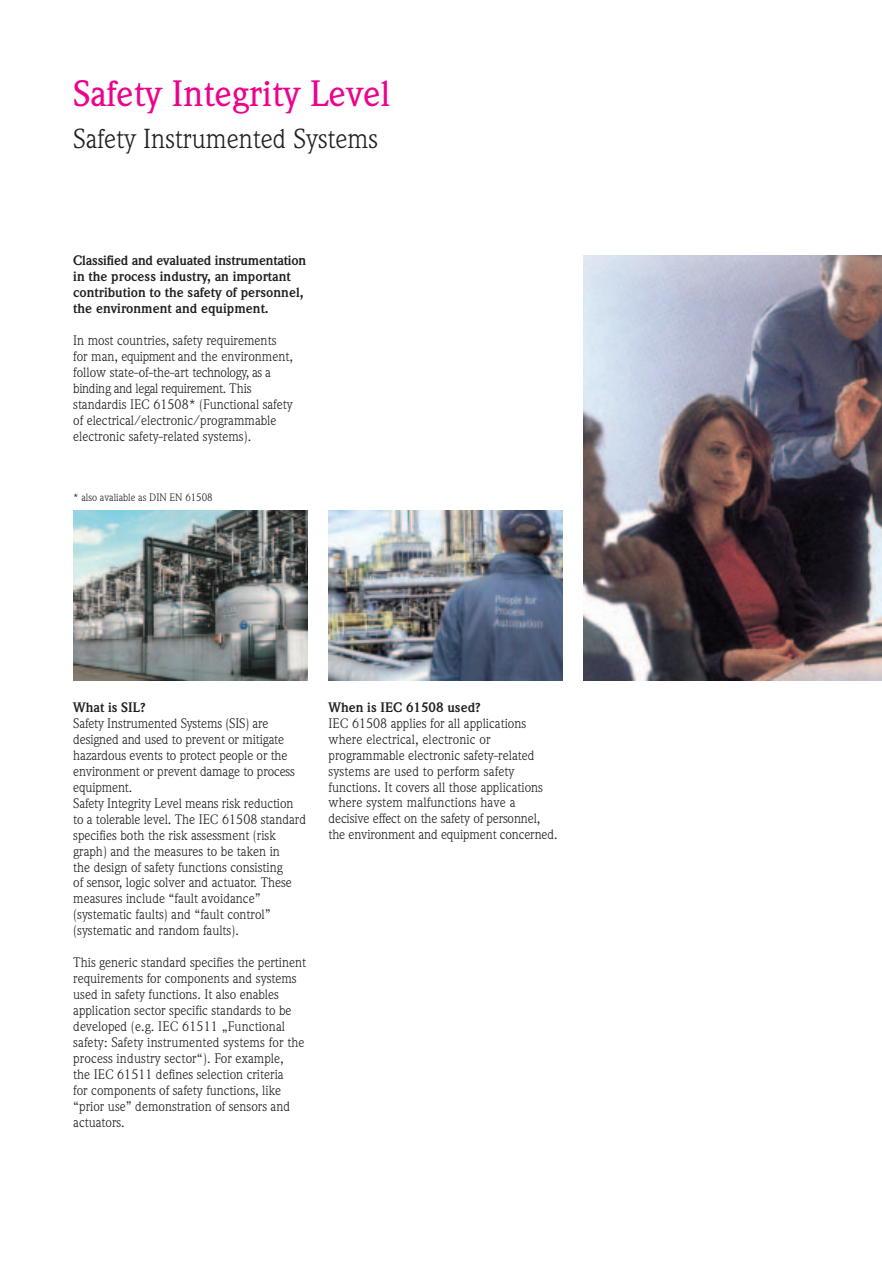
<style>
.page{position:relative;width:882px;height:1263px;background:#fff}
.page>*{position:absolute;margin:0;border:0;box-sizing:border-box;transform-origin:0 0}
.t1{font:500 36px "EH Weidemann";color:#ed028c}
.t2{font:27px "EH Weidemann";color:#231f20}
.t3{font:13.5px/15.9px "EH Weidemann";color:#231f20}
.t4{font:700 13.5px/15.9px "EH Weidemann";color:#231f20}
.t5{font:10.5px "EH Weidemann";color:#231f20}
</style>
<div class="page">
<img style="left:73px;top:510px;width:234px;height:170px">
<img style="left:328px;top:510px;width:234px;height:170px">
<img style="left:583px;top:255px;width:298px;height:425px">
<h1 class="t1" style="left:73px;top:81px;width:318px">Safety Integrity Level</h1>
<h2 class="t2" style="left:73px;top:129px;width:306px">Safety Instrumented Systems</h2>
<p class="t4" style="left:73px;top:254px;width:234px">Classified and evaluated instrumentation in the process industry, an important contribution to the safety of personnel, the environment and equipment.</p>
<p class="t3" style="left:73px;top:334px;width:221px">In most countries, safety requirements for man, equipment and the environment, follow state-of-the-art technology, as a binding and legal requirement. This standardis IEC 61508* (Functional safety of electrical/electronic/programmable electronic safety-related systems).</p>
<p class="t5" style="left:73px;top:494px;width:141px">* also avaliable as DIN EN 61508</p>
<p class="t4" style="left:73px;top:701px;width:74px">What is SIL?</p>
<p class="t3" style="left:73px;top:717px;width:234px">Safety Instrumented Systems (SIS) are designed and used to prevent or mitigate hazardous events to protect people or the environment or prevent damage to process equipment.<br>Safety Integrity Level means risk reduction to a tolerable level. The IEC 61508 standard specifies both the risk assessment (risk graph) and the measures to be taken in<br>the design of safety functions consisting<br>of sensor, logic solver and actuator. These measures include “fault avoidance” (systematic faults) and “fault control” (systematic and random faults).</p>
<p class="t3" style="left:73px;top:956px;width:234px">This generic standard specifies the pertinent requirements for components and systems used in safety functions. It also enables application sector specific standards to be developed (e.g. IEC 61511 „Functional safety: Safety instrumented systems for the process industry sector“). For example,<br>the IEC 61511 defines selection criteria<br>for components of safety functions, like “prior use” demonstration of sensors and actuators.</p>
<p class="t4" style="left:328px;top:701px;width:154px">When is IEC 61508 used?</p>
<p class="t3" style="left:328px;top:717px;width:230px">IEC 61508 applies for all applications where electrical, electronic or programmable electronic safety-related systems are used to perform safety functions. It covers all those applications where system malfunctions have a decisive effect on the safety of personnel, the environment and equipment concerned.</p>
</div>
